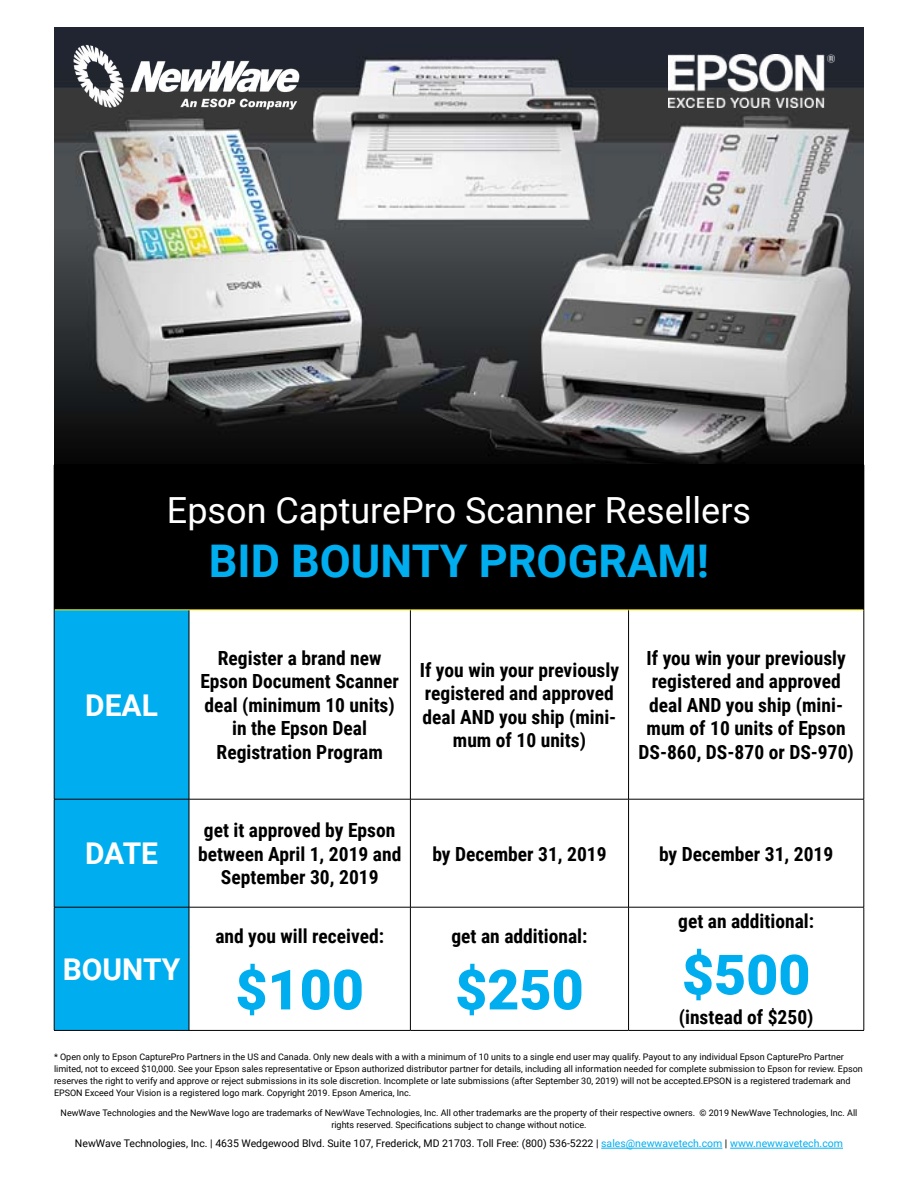
<style>
.page{position:relative;width:918px;height:1188px;background:#fff}
.page>*{position:absolute;margin:0;border:0;box-sizing:border-box;transform-origin:0 0}
.t1{font:900 55.5px "Roboto";color:#00aeef}
.t2{font:700 45px "Roboto";color:#00aeef}
.t3{font:36px "Roboto";color:#fff}
.t4{font:700 30px "Roboto";color:#fff}
.t5{font:700 19.5px/23.4px "Roboto Condensed";color:#000;text-align:center}
.t6{font:10.5px "Roboto";color:#000}
.t7{font:9px/12px "Roboto";color:#000;text-align:center}
.s1{color:#00aeef}
</style>
<div class="page">
<img style="left:54px;top:27px;width:810px;height:437px">
<img style="left:54px;top:27px;width:265px;height:100px">
<img style="left:668px;top:54px;width:167px;height:53px">
<div style="left:54px;top:465px;width:810px;height:145px;background:#000"></div>
<div style="left:55px;top:611px;width:134px;height:419px;background:#00aeef"></div>
<hr style="left:189px;top:610px;width:1px;height:189px;background:#000">
<hr style="left:410px;top:610px;width:1px;height:189px;background:#000">
<hr style="left:628px;top:610px;width:1px;height:189px;background:#000">
<hr style="left:864px;top:610px;width:1px;height:189px;background:#000">
<hr style="left:54px;top:799px;width:135px;height:1px;background:#000">
<hr style="left:189px;top:799px;width:221px;height:1px;background:#000">
<hr style="left:189px;top:799px;width:1px;height:108px;background:#000">
<hr style="left:410px;top:799px;width:219px;height:1px;background:#000">
<hr style="left:410px;top:799px;width:1px;height:108px;background:#000">
<hr style="left:629px;top:799px;width:235px;height:1px;background:#000">
<hr style="left:628px;top:799px;width:1px;height:108px;background:#000">
<hr style="left:864px;top:799px;width:1px;height:108px;background:#000">
<hr style="left:54px;top:907px;width:135px;height:1px;background:#000">
<hr style="left:189px;top:907px;width:221px;height:1px;background:#000">
<hr style="left:189px;top:907px;width:1px;height:123px;background:#000">
<hr style="left:410px;top:907px;width:219px;height:1px;background:#000">
<hr style="left:410px;top:907px;width:1px;height:123px;background:#000">
<hr style="left:629px;top:907px;width:235px;height:1px;background:#000">
<hr style="left:628px;top:907px;width:1px;height:123px;background:#000">
<hr style="left:864px;top:907px;width:1px;height:123px;background:#000">
<hr style="left:54px;top:610px;width:135px;height:1px;background:#fff200">
<hr style="left:189px;top:610px;width:221px;height:1px;background:#fff200">
<hr style="left:410px;top:610px;width:219px;height:1px;background:#fff200">
<hr style="left:629px;top:610px;width:235px;height:1px;background:#fff200">
<hr style="left:54px;top:464px;width:135px;height:1px;background:#000">
<hr style="left:189px;top:464px;width:221px;height:1px;background:#000">
<hr style="left:410px;top:464px;width:219px;height:1px;background:#000">
<hr style="left:629px;top:464px;width:235px;height:1px;background:#000">
<hr style="left:864px;top:465px;width:1px;height:145px;background:#000">
<hr style="left:54px;top:610px;width:1px;height:189px;background:#000">
<hr style="left:54px;top:799px;width:1px;height:108px;background:#000">
<hr style="left:54px;top:907px;width:1px;height:123px;background:#000">
<hr style="left:54px;top:1030px;width:135px;height:1px;background:#000">
<hr style="left:189px;top:1030px;width:221px;height:1px;background:#000">
<hr style="left:410px;top:1030px;width:219px;height:1px;background:#000">
<hr style="left:629px;top:1030px;width:235px;height:1px;background:#000">
<hr style="left:601px;top:1148px;width:121px;height:1px;background:#00aeef">
<hr style="left:730px;top:1148px;width:113px;height:1px;background:#00aeef">
<h3 class="t3" style="left:167px;top:485px;width:586px">Epson CapturePro Scanner Resellers</h3>
<h2 class="t2" style="left:209px;top:529px;width:502px">BID BOUNTY PROGRAM!</h2>
<h3 class="t4" style="left:85px;top:684px;width:74px">DEAL</h3>
<h3 class="t4" style="left:85px;top:833px;width:75px">DATE</h3>
<h3 class="t5" style="left:200px;top:646px;width:200px">Register a brand new<br>Epson Document Scanner deal (minimum 10 units) in the Epson Deal<br>Registration Program</h3>
<h3 class="t5" style="left:420px;top:657px;width:201px">If you win your previously registered and approved deal AND you ship (mini&shy;mum of 10 units)</h3>
<h3 class="t5" style="left:638px;top:646px;width:217px">If you win your previously registered and approved deal AND you ship (mini&shy;mum of 10 units of Epson<br>DS-860, DS-870 or DS-970)</h3>
<h3 class="t5" style="left:198px;top:818px;width:205px">get it approved by Epson between April 1, 2019 and<br>September 30, 2019</h3>
<h3 class="t5" style="left:432px;top:841px;width:176px">by December 31, 2019</h3>
<h3 class="t5" style="left:659px;top:841px;width:176px">by December 31, 2019</h3>
<h3 class="t4" style="left:63px;top:948px;width:119px">BOUNTY</h3>
<h3 class="t5" style="left:215px;top:923px;width:170px">and you will received:</h3>
<h1 class="t1" style="left:235px;top:951px;width:130px">$100</h1>
<h3 class="t5" style="left:452px;top:923px;width:137px">get an additional:</h3>
<h1 class="t1" style="left:455px;top:951px;width:130px">$250</h1>
<h3 class="t5" style="left:678px;top:908px;width:137px">get an additional:</h3>
<h1 class="t1" style="left:682px;top:936px;width:130px">$500</h1>
<h3 class="t5" style="left:679px;top:1005px;width:136px">(instead of $250)</h3>
<p class="t7" style="left:54px;top:1050px;width:810px;text-align:left">* Open only to Epson CapturePro Partners in the US and Canada. Only new deals with a with a minimum of 10 units to a single end user may qualify. Payout to any individual Epson CapturePro Partner limited, not to exceed $10,000. See your Epson sales representative or Epson authorized distributor partner for details, including all information needed for complete submission to Epson for review. Epson reserves the right to verify and approve or reject submissions in its sole discretion. Incomplete or late submissions (after September 30, 2019) will not be accepted.EPSON is a registered trademark and EPSON Exceed Your Vision is a registered logo mark. Copyright 2019. Epson America, Inc.</p>
<p class="t7" style="left:61px;top:1106px;width:798px">NewWave Technologies and the NewWave logo are trademarks of NewWave Technologies, Inc. All other trademarks are the property of their respective owners. © 2019 NewWave Technologies, Inc. All rights reserved. Specifications subject to change without notice.</p>
<p class="t6" style="left:75px;top:1136px;width:770px">NewWave Technologies, Inc. | 4635 Wedgewood Blvd. Suite 107, Frederick, MD 21703. Toll Free: (800) 536-5222 | <span class="s1">sales@newwavetech.com</span> | <span class="s1">www.newwavetech.com</span></p>
</div>
